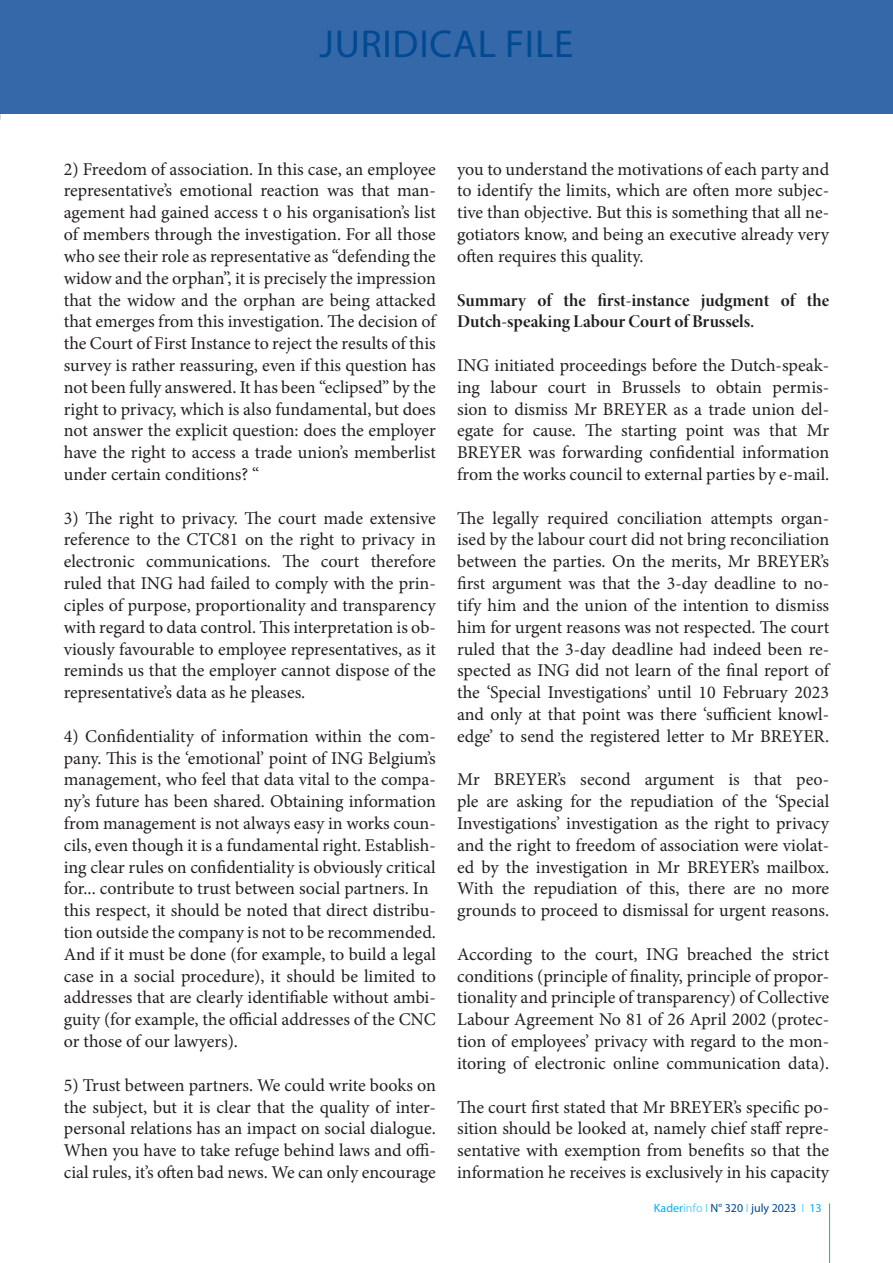
<style>
.page{position:relative;width:893px;height:1263px;background:#fff}
.page>*{position:absolute;margin:0;border:0;box-sizing:border-box;transform-origin:0 0}
.t1{font:39px "Myriad Pro";letter-spacing:.02em;color:#014990}
.t2{font:18px/21.8px "Minion Pro";color:#231f20;text-align:justify}
.t3{font:18px/21.8px "Minion Pro Bold Disp";color:#231f20}
.t4{font:12px "Myriad Pro";color:#014990}
.s1{color:#00aeef}
.s2{color:#6bcff6}
</style>
<div class="page">
<hr style="left:829px;top:1203px;width:1px;height:60px;background:#00aeef">
<div style="left:0;top:0;width:893px;height:114px;background:#3468a9"></div>
<p class="t1" style="left:320px;top:20px;width:255px">JURIDICAL FILE</p>
<p class="t2" style="left:64px;top:158px;width:374px">2) Freedom of association. In this case, an employee representative’s emotional reaction was that man&shy;agement had gained access t o his organisation’s list of members through the investigation. For all those who see their role as representative as “defending the widow and the orphan”, it is precisely the impression that the widow and the orphan are being attacked that emerges from this investigation. The decision of</p>
<p class="t2" style="left:64px;top:333px;width:374px">the Court of First Instance to reject the results of this survey is rather reassuring, even if this question has not been fully answered. It has been “eclipsed” by the right to privacy, which is also fundamental, but does not answer the explicit question: does the employer have the right to access a trade union’s memberlist under certain conditions? “</p>
<p class="t2" style="left:64px;top:507px;width:374px">3) The right to privacy. The court made extensive reference to the CTC81 on the right to privacy in electronic communications. The court therefore ruled that ING had failed to comply with the prin&shy;ciples of purpose, proportionality and transparency with regard to data control. This interpretation is ob&shy;viously favourable to employee representatives, as it reminds us that the employer cannot dispose of the representative’s data as he pleases.</p>
<p class="t2" style="left:64px;top:725px;width:374px">4) Confidentiality of information within the com&shy;pany. This is the ‘emotional’ point of ING Belgium’s management, who feel that data vital to the compa&shy;ny’s future has been shared. Obtaining information from management is not always easy in works coun&shy;cils, even though it is a fundamental right. Establish&shy;ing clear rules on confidentiality is obviously critical for... contribute to trust between social partners. In</p>
<p class="t2" style="left:64px;top:900px;width:374px">this respect, it should be noted that direct distribu&shy;tion outside the company is not to be recommended.<br>And if it must be done (for example, to build a legal case in a social procedure), it should be limited to addresses that are clearly identifiable without ambi&shy;guity (for example, the official addresses of the CNC or those of our lawyers).</p>
<p class="t2" style="left:64px;top:1074px;width:374px">5) Trust between partners. We could write books on the subject, but it is clear that the quality of inter&shy;personal relations has an impact on social dialogue.<br>When you have to take refuge behind laws and offi&shy;cial rules, it’s often bad news. We can only encourage</p>
<p class="t2" style="left:457px;top:158px;width:374px">you to understand the motivations of each party and to identify the limits, which are often more subjec&shy;tive than objective. But this is something that all ne&shy;gotiators know, and being an executive already very often requires this quality.</p>
<p class="t3" style="left:457px;top:289px;width:374px">Summary of the first-instance judgment of the<br>Dutch-speaking Labour Court of Brussels.</p>
<p class="t2" style="left:457px;top:354px;width:374px">ING initiated proceedings before the Dutch-speak&shy;ing labour court in Brussels to obtain permis&shy;sion to dismiss Mr BREYER as a trade union del&shy;egate for cause. The starting point was that Mr BREYER was forwarding confidential information from the works council to external parties by e-mail.</p>
<p class="t2" style="left:457px;top:507px;width:374px">The legally required conciliation attempts organ&shy;ised by the labour court did not bring reconciliation between the parties. On the merits, Mr BREYER’s first argument was that the 3-day deadline to no&shy;tify him and the union of the intention to dismiss him for urgent reasons was not respected. The court ruled that the 3-day deadline had indeed been re&shy;spected as ING did not learn of the final report of the ‘Special Investigations’ until 10 February 2023 and only at that point was there ‘sufficient knowl&shy;edge’ to send the registered letter to Mr BREYER.</p>
<p class="t2" style="left:457px;top:769px;width:374px">Mr BREYER’s second argument is that peo&shy;ple are asking for the repudiation of the ‘Special Investigations’ investigation as the right to privacy and the right to freedom of association were violat&shy;ed by the investigation in Mr BREYER’s mailbox.<br>With the repudiation of this, there are no more grounds to proceed to dismissal for urgent reasons.</p>
<p class="t2" style="left:457px;top:943px;width:374px">According to the court, ING breached the strict conditions (principle of finality, principle of propor&shy;tionality and principle of transparency) of Collective Labour Agreement No 81 of 26 April 2002 (protec&shy;tion of employees’ privacy with regard to the mon&shy;itoring of electronic online communication data).</p>
<p class="t2" style="left:457px;top:1096px;width:374px">The court first stated that Mr BREYER’s specific po&shy;sition should be looked at, namely chief staff repre&shy;sentative with exemption from benefits so that the information he receives is exclusively in his capacity</p>
<p class="t4" style="left:654px;top:1201px;width:169px"><span class="s1">Kader</span><span class="s2">info I</span> N° 320 <span class="s2">I</span> july 2023 <span class="s2">I</span> <span class="s1">13</span></p>
</div>
